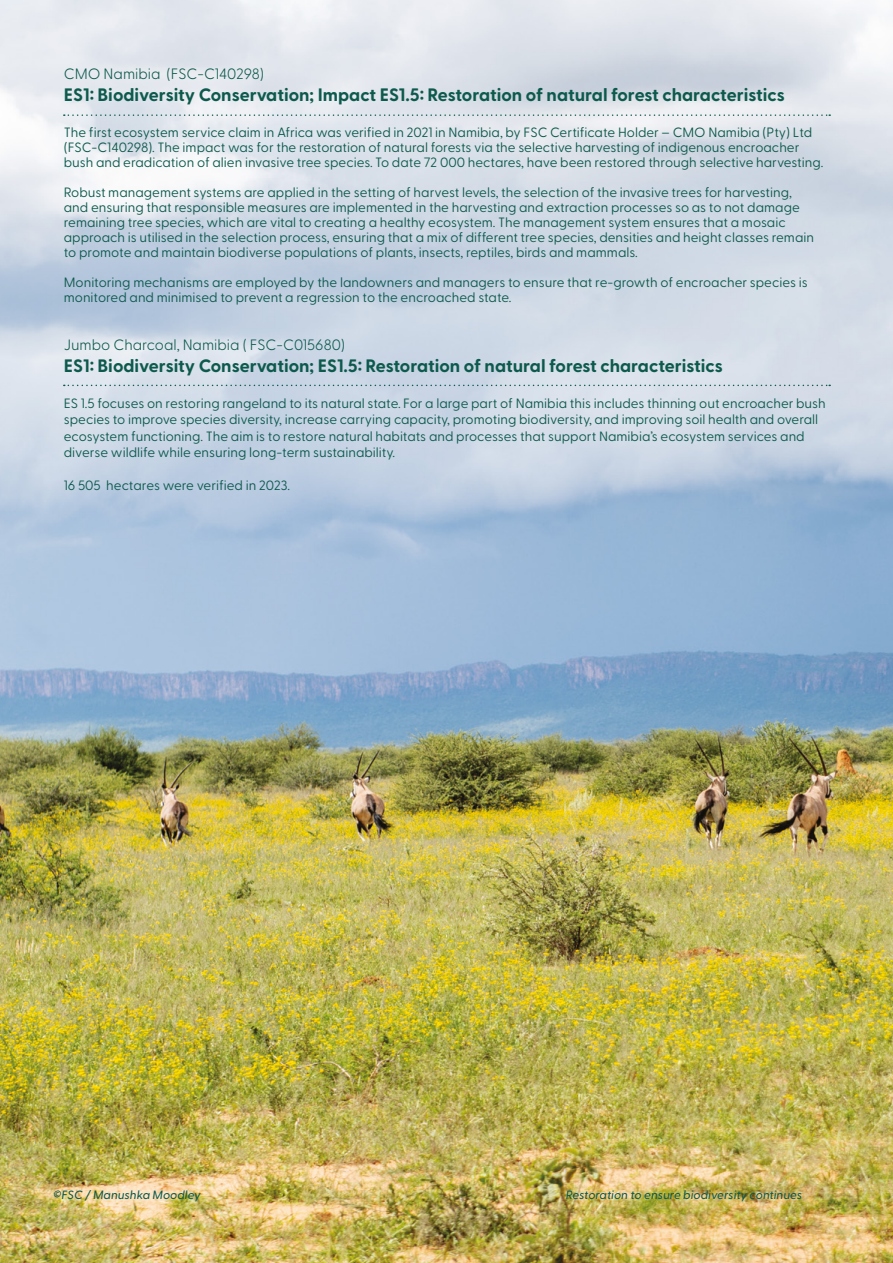
<style>
.page{position:relative;width:893px;height:1263px;background:#fff}
.page>*{position:absolute;margin:0;border:0;box-sizing:border-box;transform-origin:0 0}
.t1{font:700 18px "Greycliff CF";color:#0d5a4d}
.t2{font:300 15px "Greycliff CF";color:#0d5a4d}
.t3{font:13.5px/15px "Greycliff CF";color:#0d5a4d}
.t4{font:italic 500 12px "Greycliff CF";color:#0d5a4d}
</style>
<div class="page">
<img style="left:0;top:0;width:893px;height:1263px">
<svg style="left:64px;top:114px;width:766px;height:2px;background:#becfd1"></svg>
<svg style="left:64px;top:385px;width:766px;height:1px"></svg>
<p class="t2" style="left:64px;top:62px;width:202px">CMO Namibia (FSC-C140298)</p>
<h1 class="t1" style="left:64px;top:80px;width:723px">ES1: Biodiversity Conservation; Impact ES1.5: Restoration of natural forest characteristics</h1>
<p class="t3" style="left:64px;top:124px;width:761px">The first ecosystem service claim in Africa was verified in 2021 in Namibia, by FSC Certificate Holder – CMO Namibia (Pty) Ltd (FSC-C140298). The impact was for the restoration of natural forests via the selective harvesting of indigenous encroacher bush and eradication of alien invasive tree species. To date 72 000 hectares, have been restored through selective harvesting.</p>
<p class="t3" style="left:64px;top:184px;width:752px">Robust management systems are applied in the setting of harvest levels, the selection of the invasive trees for harvesting, and ensuring that responsible measures are implemented in the harvesting and extraction processes so as to not damage remaining tree species, which are vital to creating a healthy ecosystem. The management system ensures that a mosaic approach is utilised in the selection process, ensuring that a mix of different tree species, densities and height classes remain to promote and maintain biodiverse populations of plants, insects, reptiles, birds and mammals.</p>
<p class="t3" style="left:64px;top:274px;width:745px">Monitoring mechanisms are employed by the landowners and managers to ensure that re-growth of encroacher species is monitored and minimised to prevent a regression to the encroached state.</p>
<p class="t2" style="left:64px;top:334px;width:283px">Jumbo Charcoal, Namibia ( FSC-C015680)</p>
<h1 class="t1" style="left:64px;top:352px;width:661px">ES1: Biodiversity Conservation; ES1.5: Restoration of natural forest characteristics</h1>
<p class="t3" style="left:64px;top:394px;width:763px;line-height:16.5px">ES 1.5 focuses on restoring rangeland to its natural state. For a large part of Namibia this includes thinning out encroacher bush species to improve species diversity, increase carrying capacity, promoting biodiversity, and improving soil health and overall ecosystem functioning. The aim is to restore natural habitats and processes that support Namibia’s ecosystem services and diverse wildlife while ensuring long-term sustainability.</p>
<p class="t3" style="left:64px;top:477px;width:228px">16 505 hectares were verified in 2023.</p>
<p class="t4" style="left:53px;top:1186px;width:149px">©FSC / Manushka Moodley</p>
<p class="t4" style="left:566px;top:1186px;width:238px">Restoration to ensure biodiversity continues</p>
</div>
